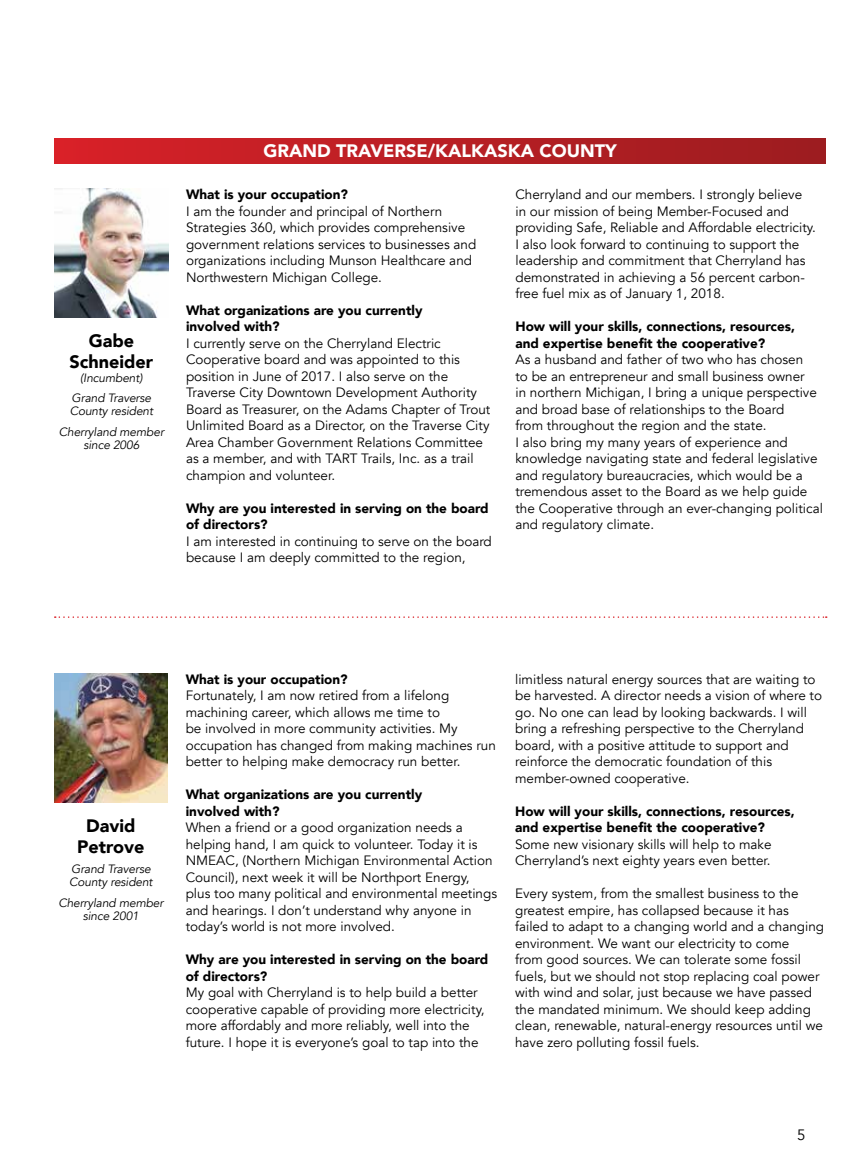
<style>
.page{position:relative;width:864px;height:1161px;background:#fff}
.page>*{position:absolute;margin:0;border:0;box-sizing:border-box;transform-origin:0 0}
.t1{font:900 18px "Avenir";color:#fff}
.t2{font:900 18px/21px "Avenir";color:#000;text-align:center}
.t3{font:15px "Avenir";color:#000}
.t4{font:13.5px/16.5px "Avenir";color:#000}
.t5{font:900 13.5px/16.5px "Avenir";color:#000}
.t6{font:italic 12px/13.5px "Avenir";letter-spacing:-.01em;color:#000;text-align:center}
</style>
<div class="page">
<div style="left:54px;top:139px;width:772px;height:25px;background:linear-gradient(to right,#d82128,#9c1c20)"></div>
<svg style="left:55px;top:616px;width:772px;height:2px"></svg>
<img style="left:54px;top:673px;width:114px;height:129px">
<img style="left:55px;top:189px;width:113px;height:129px">
<h1 class="t2" style="left:70px;top:330px;width:85px">Gabe<br>Schneider</h1>
<p class="t6" style="left:72px;top:368px;width:81px;line-height:20.2px">(Incumbent)<br>Grand Traverse</p>
<p class="t6" style="left:59px;top:401px;width:107px;line-height:20.2px">County resident<br>Cherryland member</p>
<p class="t6" style="left:83px;top:438px;width:58px">since 2006</p>
<h1 class="t1" style="left:264px;top:135px;width:355px">GRAND TRAVERSE/KALKASKA COUNTY</h1>
<p class="t5" style="left:186px;top:186px;width:163px">What is your occupation?</p>
<p class="t4" style="left:186px;top:203px;width:292px">I am the founder and principal of Northern Strategies 360, which provides comprehensive government relations services to businesses and organizations including Munson Healthcare and Northwestern Michigan College.</p>
<p class="t5" style="left:186px;top:302px;width:238px">What organizations are you currently involved with?</p>
<p class="t4" style="left:186px;top:335px;width:306px">I currently serve on the Cherryland Electric Cooperative board and was appointed to this position in June of 2017. I also serve on the Traverse City Downtown Development Authority Board as Treasurer, on the Adams Chapter of Trout Unlimited Board as a Director, on the Traverse City Area Chamber Government Relations Committee as a member, and with TART Trails, Inc. as a trail champion and volunteer.</p>
<p class="t5" style="left:186px;top:500px;width:304px">Why are you interested in serving on the board of directors?</p>
<p class="t4" style="left:186px;top:533px;width:307px">I am interested in continuing to serve on the board because I am deeply committed to the region,</p>
<p class="t4" style="left:515px;top:187px;width:302px">Cherryland and our members. I strongly believe in our mission of being Member-Focused and providing Safe, Reliable and Affordable electricity.<br>I also look forward to continuing to support the leadership and commitment that Cherryland has demonstrated in achieving a 56 percent carbon&shy;free fuel mix as of January 1, 2018.</p>
<p class="t5" style="left:515px;top:318px;width:281px">How will your skills, connections, resources, and expertise benefit the cooperative?</p>
<p class="t4" style="left:515px;top:352px;width:309px">As a husband and father of two who has chosen<br>to be an entrepreneur and small business owner<br>in northern Michigan, I bring a unique perspective and broad base of relationships to the Board<br>from throughout the region and the state.<br>I also bring my many years of experience and knowledge navigating state and federal legislative and regulatory bureaucracies, which would be a tremendous asset to the Board as we help guide the Cooperative through an ever-changing political and regulatory climate.</p>
<h1 class="t2" style="left:77px;top:814px;width:69px">David<br>Petrove</h1>
<p class="t6" style="left:69px;top:862px;width:85px;text-align:left">Grand Traverse<br>County resident</p>
<p class="t6" style="left:58px;top:896px;width:107px">Cherryland member since 2001</p>
<p class="t5" style="left:186px;top:671px;width:163px">What is your occupation?</p>
<p class="t4" style="left:186px;top:688px;width:312px">Fortunately, I am now retired from a lifelong machining career, which allows me time to<br>be involved in more community activities. My occupation has changed from making machines run better to helping make democracy run better.</p>
<p class="t5" style="left:186px;top:786px;width:238px">What organizations are you currently involved with?</p>
<p class="t4" style="left:186px;top:820px;width:313px">When a friend or a good organization needs a helping hand, I am quick to volunteer. Today it is NMEAC, (Northern Michigan Environmental Action Council), next week it will be Northport Energy, plus too many political and environmental meetings and hearings. I don’t understand why anyone in today’s world is not more involved.</p>
<p class="t5" style="left:186px;top:951px;width:304px">Why are you interested in serving on the board of directors?</p>
<p class="t4" style="left:186px;top:985px;width:300px">My goal with Cherryland is to help build a better cooperative capable of providing more electricity, more affordably and more reliably, well into the future. I hope it is everyone’s goal to tap into the</p>
<p class="t4" style="left:515px;top:671px;width:309px">limitless natural energy sources that are waiting to be harvested. A director needs a vision of where to go. No one can lead by looking backwards. I will bring a refreshing perspective to the Cherryland board, with a positive attitude to support and reinforce the democratic foundation of this member-owned cooperative.</p>
<p class="t5" style="left:515px;top:803px;width:281px">How will your skills, connections, resources, and expertise benefit the cooperative?</p>
<p class="t4" style="left:515px;top:836px;width:258px">Some new visionary skills will help to make<br>Cherryland’s next eighty years even better.</p>
<p class="t4" style="left:515px;top:886px;width:311px">Every system, from the smallest business to the greatest empire, has collapsed because it has failed to adapt to a changing world and a changing environment. We want our electricity to come<br>from good sources. We can tolerate some fossil fuels, but we should not stop replacing coal power with wind and solar, just because we have passed the mandated minimum. We should keep adding clean, renewable, natural-energy resources until we have zero polluting fossil fuels.</p>
<p class="t3" style="left:797px;top:1126px;width:10px">5</p>
</div>
